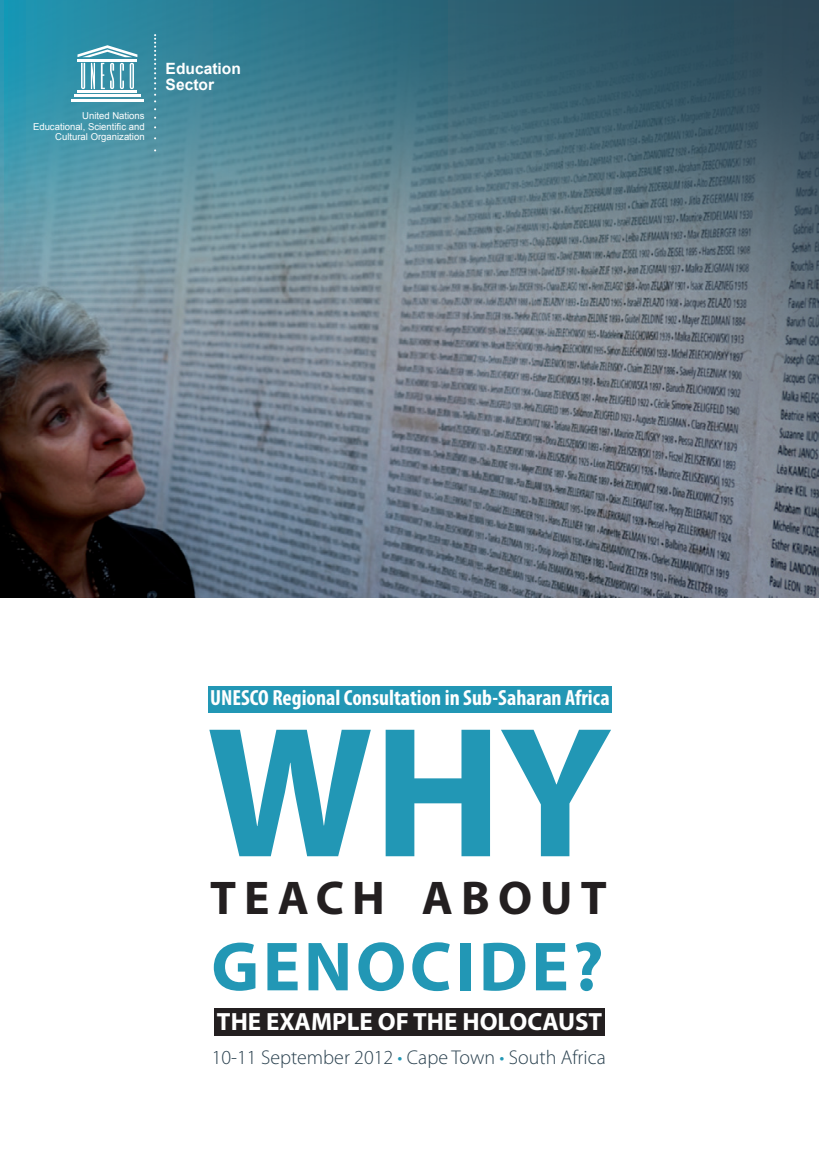
<style>
.page{position:relative;width:819px;height:1166px;background:#fff}
.page>*{position:absolute;margin:0;border:0;box-sizing:border-box;transform-origin:0 0}
.t1{font:700 187.6px "Myriad Pro";color:#2297b5}
.t2{font:700 70px "Myriad Pro";letter-spacing:.05em;color:#2297b5}
.t3{font:700 47.6px "Myriad Pro";letter-spacing:.17em;color:#231f20}
.t4{font:700 25.03px "Myriad Pro";color:#fff}
.t5{font:700 condensed 22.05px "Myriad Pro";color:#fff}
.t6{font:300 19.95px "Myriad Pro";color:#2a414f}
.t7{font:700 15.58px/16.4px "Arial";color:#fff}
.t8{font:9.45px/10.3px "Arial";color:#fff;text-align:right}
.s1{color:#2297b5}
</style>
<div class="page">
<div style="left:208px;top:686px;width:403px;height:26px;background:#2297b5"></div>
<div style="left:214px;top:1008px;width:390px;height:28px;background:#231f20"></div>
<img style="left:0;top:0;width:819px;height:598px">
<svg style="left:154px;top:34px;width:2px;height:68px"></svg>
<hr style="left:77px;top:90px;width:60px;height:3px;background:#fff">
<hr style="left:74px;top:95px;width:67px;height:2px;background:#fff">
<hr style="left:71px;top:99px;width:73px;height:2px;background:#fff">
<hr style="left:77px;top:59px;width:60px;height:2px;background:#fff">
<svg style="left:77px;top:45px;width:60px;height:12px"></svg>
<svg style="left:81px;top:63px;width:4px;height:26px"></svg>
<svg style="left:91px;top:63px;width:4px;height:26px"></svg>
<svg style="left:120px;top:63px;width:4px;height:26px"></svg>
<svg style="left:130px;top:63px;width:4px;height:26px"></svg>
<svg style="left:101px;top:63px;width:13px;height:26px"></svg>
<p class="t8" style="left:33px;top:111px;width:113px">United Nations<br>Educational, Scientific and<br>Cultural Organization</p>
<p class="t7" style="left:166px;top:61px;width:77px">Education<br>Sector</p>
<p class="t5" style="left:210px;top:683px;width:401px">UNESCO Regional Consultation in Sub-Saharan Africa</p>
<p class="t1" style="left:206px;top:671px;width:407px">WHY</p>
<p class="t3" style="left:210px;top:867px;width:398px">TEACH ABOUT</p>
<p class="t2" style="left:211px;top:921px;width:394px">GENOCIDE?</p>
<p class="t4" style="left:217px;top:1005px;width:387px">THE EXAMPLE OF THE HOLOCAUST</p>
<p class="t6" style="left:212px;top:1045px;width:395px">10-11 September 2012 <span class="s1">•</span> Cape Town <span class="s1">•</span> South Africa</p>
</div>
